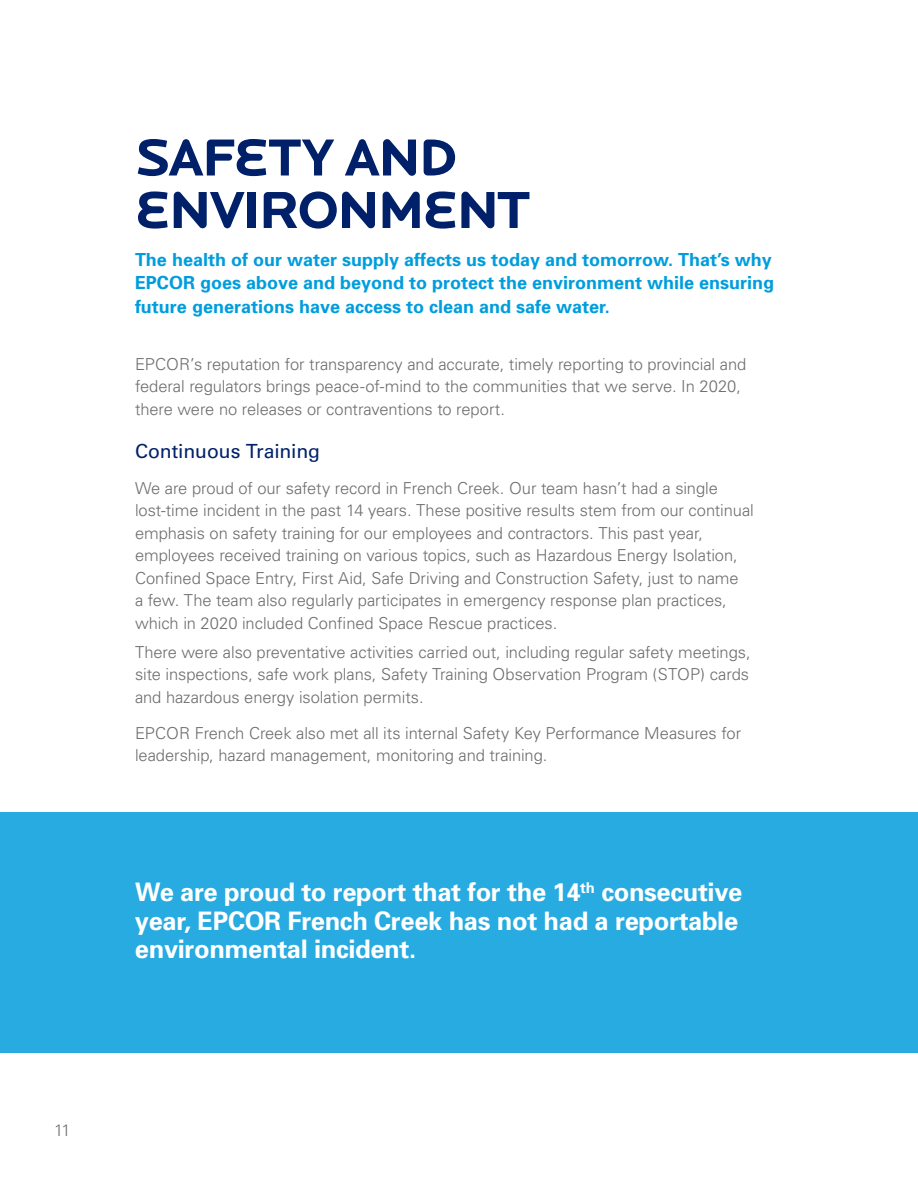
<style>
.page{position:relative;width:918px;height:1188px;background:#fff}
.page>*{position:absolute;margin:0;border:0;box-sizing:border-box;transform-origin:0 0}
.t1{font:54px/52.5px "EPCOR Locator Display Bold";letter-spacing:-.04em;color:#002169}
.t2{font:700 25.5px/28.5px "Univers";letter-spacing:-.015em;color:#fff}
.t3{font:19.5px "Univers";letter-spacing:-.005em;color:#002169}
.t4{font:700 18px/24px "Univers";color:#009ddc}
.t5{font:300 16.5px/22.5px "Univers";letter-spacing:-.005em;color:#6d6d70}
</style>
<div class="page">
<div style="left:0;top:813px;width:918px;height:240px;background:#27abe1"></div>
<p class="t5" style="left:54px;top:1119px;width:18px">11</p>
<h1 class="t1" style="left:135px;top:132px;width:397px">SAFETY AND<br>ENVIRONMENT</h1>
<p class="t4" style="left:135px;top:246px;width:641px">The health of our water supply affects us today and tomorrow. That’s why<br>EPCOR goes above and beyond to protect the environment while ensuring future generations have access to clean and safe water.</p>
<p class="t5" style="left:135px;top:353px;width:613px">EPCOR’s reputation for transparency and accurate, timely reporting to provincial and federal regulators brings peace-of-mind to the communities that we serve. In 2020, there were no releases or contraventions to report.</p>
<p class="t3" style="left:135px;top:439px;width:187px">Continuous Training</p>
<p class="t5" style="left:135px;top:476px;width:620px">We are proud of our safety record in French Creek. Our team hasn’t had a single lost-time incident in the past 14 years. These positive results stem from our continual emphasis on safety training for our employees and contractors. This past year, employees received training on various topics, such as Hazardous Energy Isolation, Confined Space Entry, First Aid, Safe Driving and Construction Safety, just to name<br>a few. The team also regularly participates in emergency response plan practices, which in 2020 included Confined Space Rescue practices.</p>
<p class="t5" style="left:135px;top:641px;width:617px;text-align:justify">There were also preventative activities carried out, including regular safety meetings, site inspections, safe work plans, Safety Training Observation Program (STOP) cards and hazardous energy isolation permits.</p>
<p class="t5" style="left:135px;top:722px;width:608px">EPCOR French Creek also met all its internal Safety Key Performance Measures for leadership, hazard management, monitoring and training.</p>
<h2 class="t2" style="left:135px;top:877px;width:609px">We are proud to report that for the 14<sup>th</sup> consecutive year, EPCOR French Creek has not had a reportable environmental incident.</h2>
</div>
